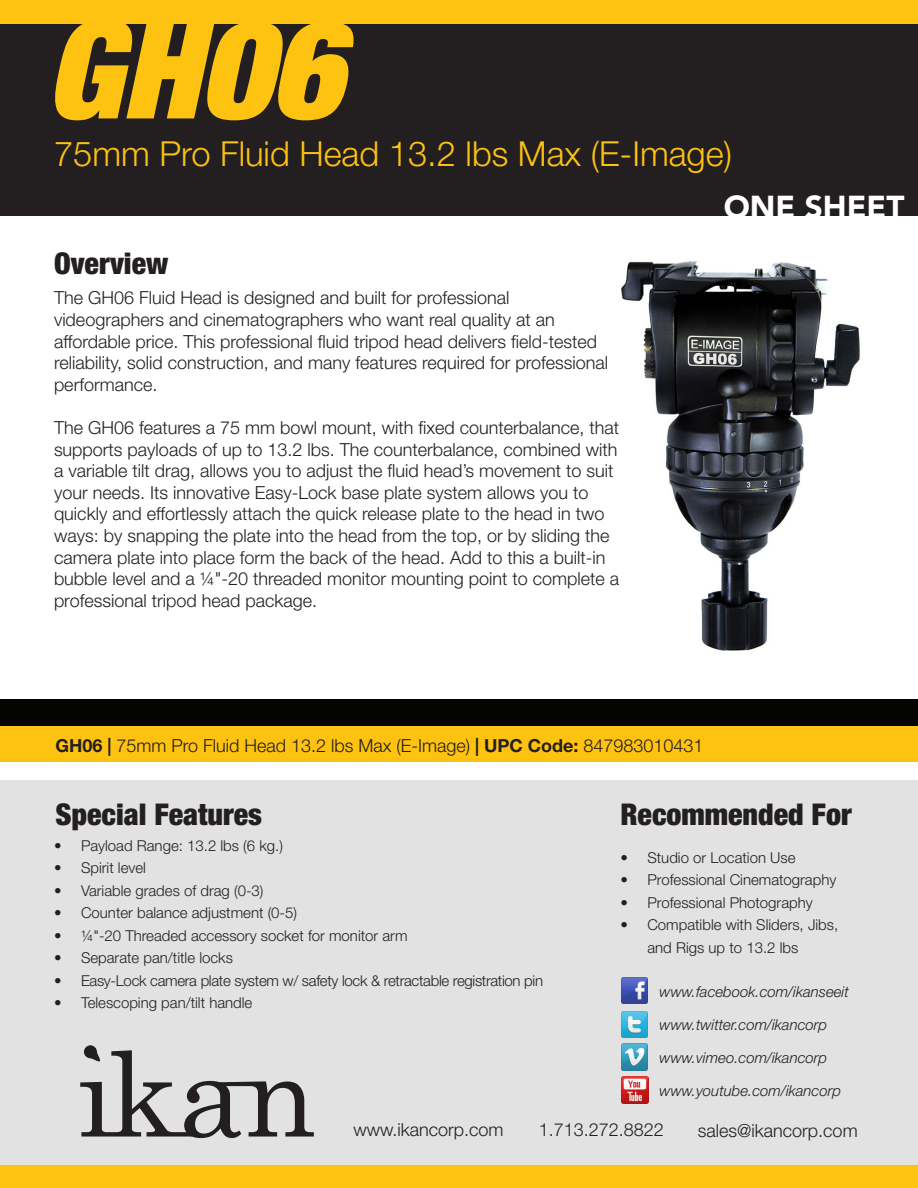
<style>
.page{position:relative;width:918px;height:1188px;background:#fff}
.page>*{position:absolute;margin:0;border:0;box-sizing:border-box;transform-origin:0 0}
.t1{font:italic 900 condensed 136.5px "Helvetica Neue LT Std";color:#fec210}
.t2{font:300 34.5px "Helvetica Neue LT Std";color:#fec210}
.t3{font:900 31.5px "Avenir LT Std";color:#fff}
.t4{font:900 condensed 30px "Helvetica Neue LT Std";color:#231f20}
.t5{font:300 18px/21.6px "Helvetica Neue LT Std";color:#231f20}
.t6{font:300 15px/22.5px "Helvetica Neue LT Std";color:#231f20}
.t7{font:italic 300 15px "Helvetica Neue LT Std";color:#231f20}
.t8{font:300 15px "Helvetica Neue LT Std";letter-spacing:-.02em;color:#231f20}
.s1{font-weight:700}
</style>
<div class="page">
<div style="left:0;top:780px;width:918px;height:408px;background:#e2e2e2"></div>
<svg style="left:80px;top:1045px;width:234px;height:93px"></svg>
<div style="left:0;top:0;width:918px;height:216px;background:#231f20"></div>
<img style="left:621px;top:261px;width:239px;height:389px">
<div style="left:0;top:0;width:918px;height:24px;background:#fec210"></div>
<div style="left:0;top:724px;width:918px;height:38px;background:#fec210"></div>
<div style="left:0;top:699px;width:918px;height:27px;background:#040503"></div>
<div style="left:0;top:1165px;width:918px;height:23px;background:#fec210"></div>
<img style="left:621px;top:977px;width:27px;height:27px">
<img style="left:621px;top:1011px;width:27px;height:27px">
<img style="left:621px;top:1043px;width:27px;height:28px">
<img style="left:621px;top:1076px;width:28px;height:28px">
<p class="t1" style="left:45px;top:-17px;width:298px">GH06</p>
<p class="t2" style="left:54px;top:133px;width:680px">75mm Pro Fluid Head 13.2 lbs Max (E-Image)</p>
<p class="t4" style="left:54px;top:245px;width:116px">Overview</p>
<p class="t5" style="left:54px;top:287px;width:556px">The GH06 Fluid Head is designed and built for professional videographers and cinematographers who want real quality at an affordable price. This professional fluid tripod head delivers field-tested reliability, solid construction, and many features required for professional performance.</p>
<p class="t5" style="left:54px;top:416px;width:567px">The GH06 features a 75 mm bowl mount, with fixed counterbalance, that supports payloads of up to 13.2 lbs. The counterbalance, combined with a variable tilt drag, allows you to adjust the fluid head’s movement to suit your needs. Its innovative Easy-Lock base plate system allows you to quickly and effortlessly attach the quick release plate to the head in two ways: by snapping the plate into the head from the top, or by sliding the camera plate into place form the back of the head. Add to this a built-in bubble level and a ¼"-20 threaded monitor mounting point to complete a professional tripod head package.</p>
<p class="t3" style="left:724px;top:187px;width:182px">ONE SHEET</p>
<p class="t5" style="left:55px;top:734px;width:650px"><span class="s1">GH06 |</span> 75mm Pro Fluid Head 13.2 lbs Max (E-Image) <span class="s1">| UPC Code:</span> 847983010431</p>
<p class="t4" style="left:56px;top:796px;width:208px">Special Features</p>
<p class="t6" style="left:54px;top:834px;width:231px">• Payload Range: 13.2 lbs (6 kg.)</p>
<p class="t6" style="left:54px;top:856px;width:94px">• Spirit level</p>
<p class="t6" style="left:54px;top:879px;width:211px">• Variable grades of drag (0-3)</p>
<p class="t6" style="left:54px;top:901px;width:245px">• Counter balance adjustment (0-5)</p>
<p class="t6" style="left:54px;top:924px;width:355px">• ¼"-20 Threaded accessory socket for monitor arm</p>
<p class="t6" style="left:54px;top:946px;width:180px">• Separate pan/title locks</p>
<p class="t8" style="left:54px;top:971px;width:491px">• Easy-Lock camera plate system w/ safety lock &amp; retractable registration pin</p>
<p class="t6" style="left:54px;top:991px;width:200px">• Telescoping pan/tilt handle</p>
<p class="t4" style="left:620px;top:796px;width:233px">Recommended For</p>
<p class="t6" style="left:620px;top:846px;width:177px">• Studio or Location Use</p>
<p class="t6" style="left:620px;top:868px;width:217px">• Professional Cinematography</p>
<p class="t6" style="left:620px;top:891px;width:194px">• Professional Photography</p>
<p class="t6" style="left:647px;top:913px;width:192px;text-indent:-27px">• Compatible with Sliders, Jibs, and Rigs up to 13.2 lbs</p>
<p class="t7" style="left:660px;top:983px;width:191px">www.facebook.com/ikanseeit</p>
<p class="t7" style="left:660px;top:1016px;width:169px">www.twitter.com/ikancorp</p>
<p class="t7" style="left:660px;top:1049px;width:169px">www.vimeo.com/ikancorp</p>
<p class="t7" style="left:660px;top:1082px;width:183px">www.youtube.com/ikancorp</p>
<p class="t5" style="left:353px;top:1118px;width:152px">www.ikancorp.com</p>
<p class="t5" style="left:539px;top:1119px;width:127px">1.713.272.8822</p>
<p class="t5" style="left:698px;top:1119px;width:161px">sales@ikancorp.com</p>
</div>
